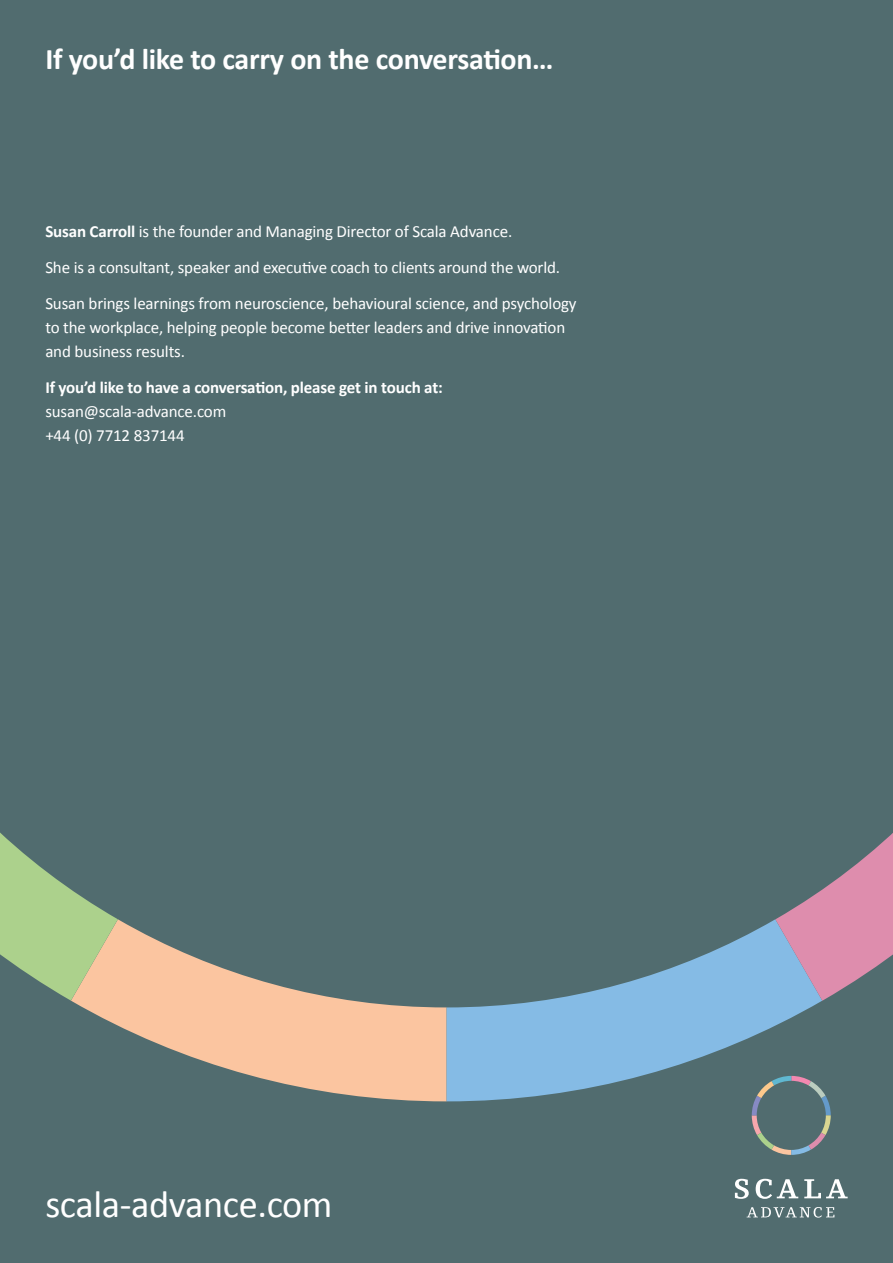
<style>
.page{position:relative;width:893px;height:1263px;background:#516c6f}
.page>*{position:absolute;margin:0;border:0;box-sizing:border-box;transform-origin:0 0}
.t1{font:38.4px "Calibri";letter-spacing:-.01em;color:#fff}
.Question{font:700 30px "Calibri";letter-spacing:-.01em;color:#fff}
.Body_text_-_space_af{font:17px/24px "Calibri";letter-spacing:-.01em;color:#fff}
.Body_text_-_space_af-2{font:700 17px "Calibri";letter-spacing:-.01em;color:#fff}
.s1{font-weight:700}
</style>
<div class="page">
<svg style="left:72px;top:919px;width:375px;height:182px;fill:#f7c2a0"></svg>
<svg style="left:447px;top:919px;width:375px;height:182px;fill:#85bbe5"></svg>
<svg style="left:775px;top:833px;width:118px;height:168px"></svg>
<svg style="left:0;top:832px;width:118px;height:169px"></svg>
<svg style="left:752px;top:1076px;width:79px;height:79px"></svg>
<svg style="left:735px;top:1179px;width:14px;height:20px"></svg>
<svg style="left:756px;top:1179px;width:42px;height:20px"></svg>
<svg style="left:804px;top:1179px;width:44px;height:19px"></svg>
<svg style="left:747px;top:1207px;width:87px;height:10px"></svg>
<p class="Question" style="left:45px;top:41px;width:510px">If you’d like to carry on the conversation…</p>
<p class="Body_text_-_space_af" style="left:45px;top:220px;width:468px"><span class="s1">Susan Carroll</span> is the founder and Managing Director of Scala Advance.</p>
<p class="Body_text_-_space_af" style="left:45px;top:256px;width:516px">She is a consultant, speaker and executive coach to clients around the world.</p>
<p class="Body_text_-_space_af" style="left:45px;top:292px;width:533px">Susan brings learnings from neuroscience, behavioural science, and psychology to the workplace, helping people become better leaders and drive innovation and business results.</p>
<p class="Body_text_-_space_af-2" style="left:45px;top:377px;width:399px">If you’d like to have a conversation, please get in touch at:</p>
<p class="Body_text_-_space_af" style="left:45px;top:400px;width:182px">susan@scala-advance.com</p>
<p class="Body_text_-_space_af" style="left:45px;top:424px;width:141px">+44 (0) 7712 837144</p>
<h1 class="t1" style="left:45px;top:1180px;width:289px">scala-advance.com</h1>
</div>
